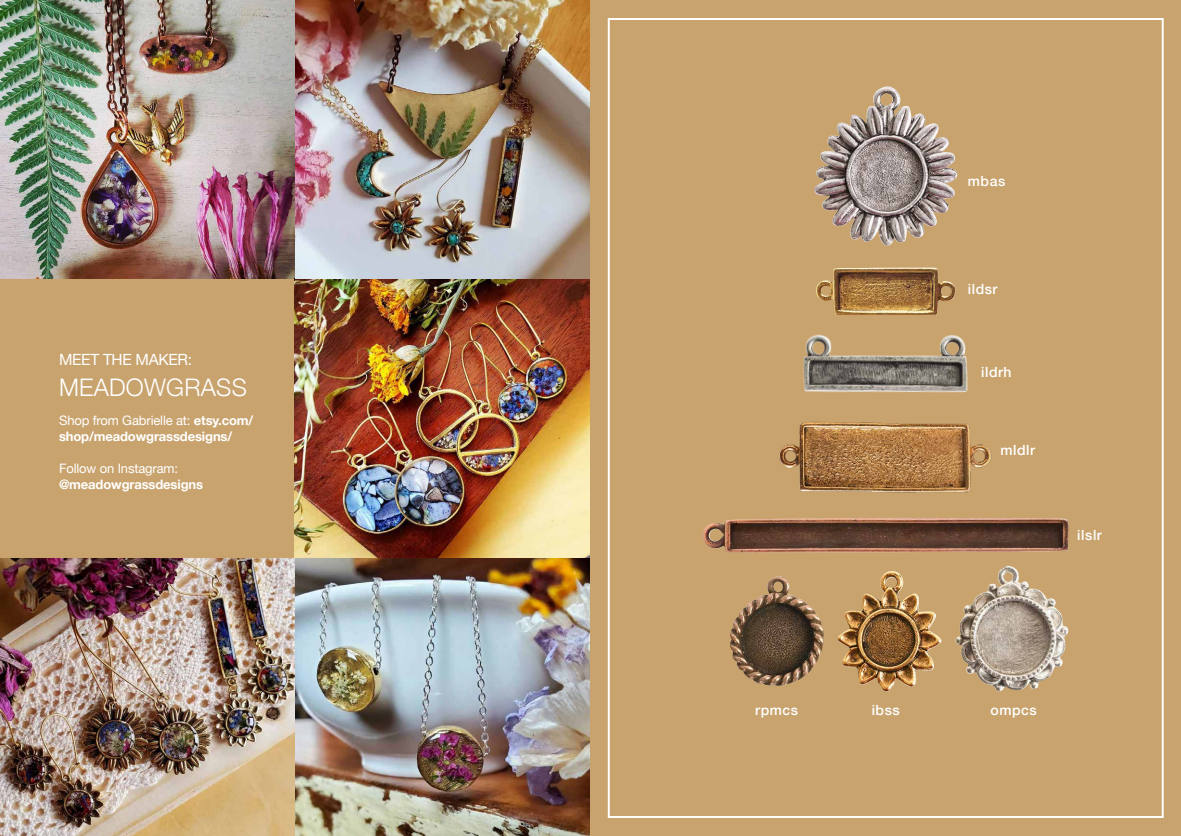
<style>
.page{position:relative;width:1181px;height:836px;background:#fff}
.page>*{position:absolute;margin:0;border:0;box-sizing:border-box;transform-origin:0 0}
.t1{font:300 24.2px "Helvetica Neue";letter-spacing:.01em;color:#fff}
.t2{font:15.4px "Helvetica Neue";letter-spacing:-.02em;color:#fff}
.t3{font:500 14px "Helvetica Neue";letter-spacing:.04em;color:#fff}
.t4{font:700 13px/16px "Helvetica Neue";letter-spacing:-.01em;color:#fff}
.t5{font:13px "Helvetica Neue";letter-spacing:-.01em;color:#fff}
.s1{font-weight:400}
</style>
<div class="page">
<img style="left:294px;top:557px;width:296px;height:278px">
<img style="left:0;top:557px;width:294px;height:278px">
<img style="left:0;top:0;width:294px;height:278px">
<div style="left:0;top:278px;width:295px;height:279px;background:#c8a36e"></div>
<img style="left:294px;top:0;width:296px;height:557px">
<img style="left:295px;top:0;width:295px;height:278px">
<div style="left:590px;top:0;width:591px;height:835px;background:#c8a36e"></div>
<img style="left:814px;top:86px;width:143px;height:160px">
<img style="left:838px;top:571px;width:104px;height:120px">
<img style="left:730px;top:576px;width:94px;height:110px">
<img style="left:703px;top:518px;width:366px;height:34px">
<img style="left:803px;top:334px;width:165px;height:59px">
<img style="left:816px;top:267px;width:139px;height:48px">
<img style="left:779px;top:421px;width:213px;height:72px">
<img style="left:955px;top:565px;width:113px;height:127px">
<p class="t2" style="left:59px;top:348px;width:134px">MEET THE MAKER:</p>
<h1 class="t1" style="left:59px;top:368px;width:189px">MEADOWGRASS</h1>
<p class="t4" style="left:59px;top:413px;width:196px"><span class="s1">Shop from Gabrielle at:</span> etsy.com/ shop/meadowgrassdesigns/</p>
<p class="t5" style="left:59px;top:459px;width:121px">Follow on Instagram:</p>
<p class="t4" style="left:59px;top:477px;width:146px">@meadowgrassdesigns</p>
<p class="t3" style="left:755px;top:698px;width:44px">rpmcs</p>
<p class="t3" style="left:968px;top:169px;width:39px">mbas</p>
<p class="t3" style="left:968px;top:277px;width:31px">ildsr</p>
<p class="t3" style="left:981px;top:361px;width:32px">ildrh</p>
<p class="t3" style="left:1000px;top:438px;width:36px">mldlr</p>
<p class="t3" style="left:1077px;top:523px;width:26px">ilslr</p>
<p class="t3" style="left:872px;top:698px;width:30px">ibss</p>
<p class="t3" style="left:990px;top:698px;width:48px">ompcs</p>
</div>
